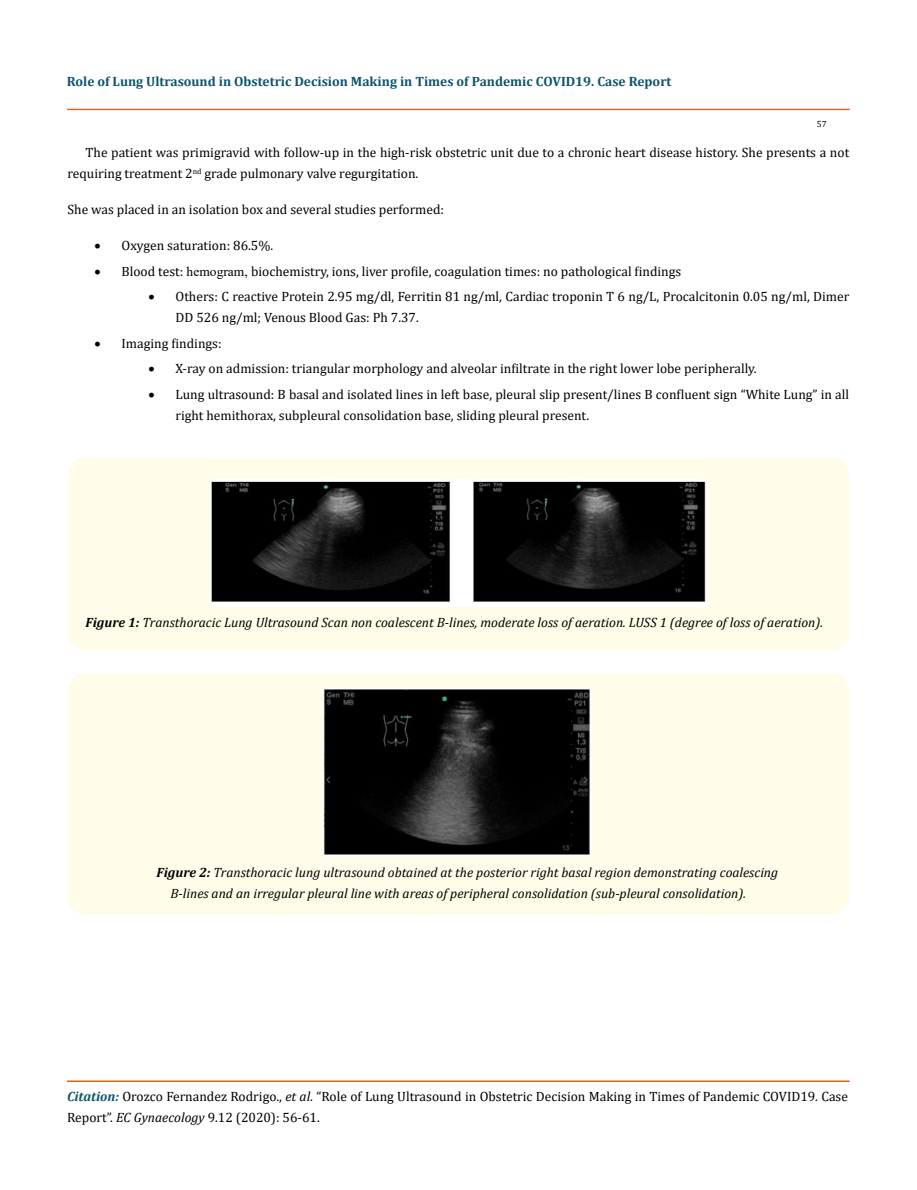
<style>
.page{position:relative;width:917px;height:1190px;background:#fff}
.page>*{position:absolute;margin:0;border:0;box-sizing:border-box;transform-origin:0 0}
.t1{font:13.5px/21px "Cambria";color:#000}
.t2{font:italic 13.5px/21px "Cambria";color:#000}
.t3{font:700 13.5px "Cambria";color:#0e546a}
.t4{font:9px "Cambria";color:#000}
.s1{font-family:"Times New Roman"}
.s2{font-weight:700}
.s3{font-weight:700;font-style:italic;color:#0e546a}
.s4{font-style:italic}
</style>
<div class="page">
<div style="left:67px;top:109px;width:782px;height:1px;border:1px solid #e05d1a"></div>
<div style="left:67px;top:1081px;width:782px;height:1px;border:1px solid #e05d1a"></div>
<div style="left:68px;top:457px;width:781px;height:193px;background:#fffde9;border-radius:18px"></div>
<img style="left:211px;top:479px;width:495px;height:127px">
<div style="left:68px;top:673px;width:781px;height:242px;background:#fffde9;border-radius:18px"></div>
<img style="left:323px;top:689px;width:268px;height:166px">
<p class="t3" style="left:67px;top:72px;width:606px">Role of Lung Ultrasound in Obstetric Decision Making in Times of Pandemic COVID19. Case Report</p>
<p class="t4" style="left:816px;top:118px;width:11px">57</p>
<p class="t1" style="left:68px;top:142px;width:783px;text-indent:18px">The patient was primigravid with follow-up in the high-risk obstetric unit due to a chronic heart disease history. She presents a not requiring treatment 2<sup>nd</sup> grade pulmonary valve regurgitation.</p>
<p class="t1" style="left:68px;top:199px;width:378px">She was placed in an isolation box and several studies performed:</p>
<p class="t1" style="left:95px;top:235px;width:180px">• Oxygen saturation: 86.5%.</p>
<p class="t1" style="left:95px;top:260px;width:588px">• Blood test: <span class="s1">hemogram,</span> biochemistry, ions, liver profile, coagulation times: no pathological findings</p>
<p class="t1" style="left:176px;top:286px;width:675px;text-indent:-27px">• Others: C reactive Protein 2.95 mg/dl, Ferritin 81 ng/ml, Cardiac troponin T 6 ng/L, Procalcitonin 0.05 ng/ml, Dimer<br>DD 526 ng/ml; Venous Blood Gas: Ph 7.37.</p>
<p class="t1" style="left:95px;top:332px;width:128px">• Imaging findings:</p>
<p class="t1" style="left:149px;top:358px;width:609px">• X-ray on admission: triangular morphology and alveolar infiltrate in the right lower lobe peripherally.</p>
<p class="t1" style="left:176px;top:383px;width:675px;text-indent:-27px">• Lung ultrasound: B basal and isolated lines in left base, pleural slip present/lines B confluent sign “White Lung” in all right hemithorax, subpleural consolidation base, sliding pleural present.</p>
<p class="t2" style="left:86px;top:611px;width:739px"><span class="s2">Figure 1:</span> Transthoracic Lung Ultrasound Scan non coalescent B-lines, moderate loss of aeration. LUSS 1 (degree of loss of aeration).</p>
<p class="t2" style="left:170px;top:861px;width:609px;text-indent:-14px"><span class="s2">Figure 2:</span> Transthoracic lung ultrasound obtained at the posterior right basal region demonstrating coalescing<br>B-lines and an irregular pleural line with areas of peripheral consolidation (sub-pleural consolidation).</p>
<p class="t1" style="left:67px;top:1086px;width:782px"><span class="s3">Citation:</span> Orozco Fernandez Rodrigo., <span class="s4">et al</span>. “Role of Lung Ultrasound in Obstetric Decision Making in Times of Pandemic COVID19. Case<br>Report”. <span class="s4">EC Gynaecology</span> 9.12 (2020): 56-61.</p>
</div>
